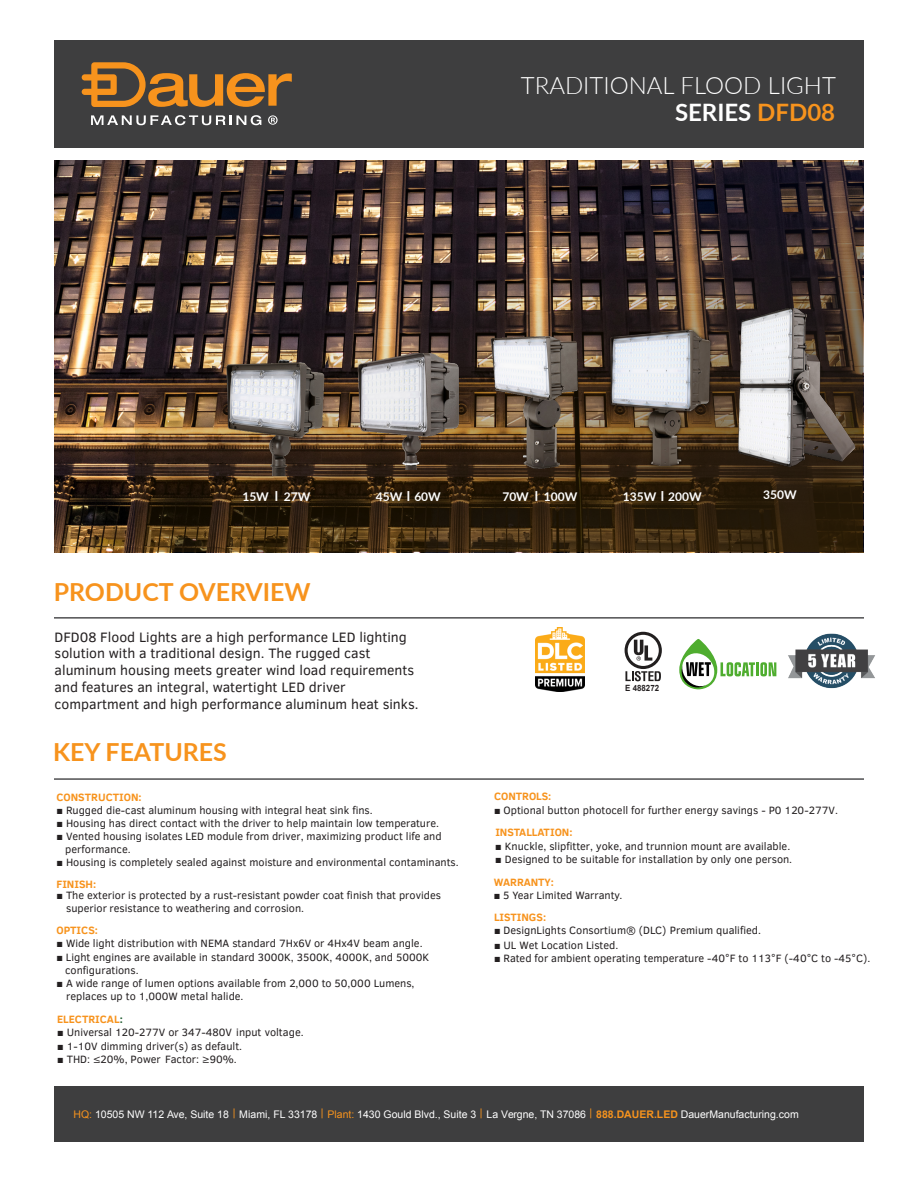
<style>
.page{position:relative;width:918px;height:1188px;background:#fff}
.page>*{position:absolute;margin:0;border:0;box-sizing:border-box;transform-origin:0 0}
.t1{font:700 24.9px "Lato";color:#f7931d}
.t2{font:300 24px "Lato";color:#fff}
.t3{font:700 24px "Lato";color:#fff}
.t4{font:13.95px/16.8px "Clear Sans";color:#231f20}
.t5{font:700 12px "Lato";color:#fff}
.t6{font:10.95px/13px "Clear Sans";color:#231f20}
.t7{font:700 10.95px "Clear Sans";color:#f7931d}
.t8{font:10.5px "Arial";color:#fff}
.t9{font:700 8.55px "Arial";color:#231f20;scale:.92 1}
.s1{color:#f7931d}
.s2{font-size:13.5px}
.s3{color:#235f34}
.s4{font-weight:700;color:#f7931d}
</style>
<div class="page">
<img style="left:54px;top:161px;width:810px;height:391px">
<img style="left:135px;top:160px;width:728px;height:392px">
<svg style="left:679px;top:639px;width:97px;height:51px"></svg>
<svg style="left:625px;top:632px;width:37px;height:49px"></svg>
<img style="left:788px;top:633px;width:87px;height:56px">
<div style="left:54px;top:40px;width:810px;height:108px;background:#3e3e3f"></div>
<svg style="left:91px;top:115px;width:170px;height:10px"></svg>
<svg style="left:268px;top:115px;width:10px;height:10px"></svg>
<svg style="left:82px;top:62px;width:210px;height:45px"></svg>
<hr style="left:54px;top:778px;width:810px;height:2px;background:#4f4f51">
<div style="left:54px;top:1086px;width:810px;height:56px;background:#3e3e3f"></div>
<hr style="left:54px;top:617px;width:810px;height:2px;background:#4f4f51">
<img style="left:535px;top:628px;width:50px;height:64px">
<img style="left:221px;top:359px;width:111px;height:116px">
<img style="left:485px;top:322px;width:101px;height:156px">
<img style="left:606px;top:317px;width:118px;height:156px">
<img style="left:733px;top:309px;width:124px;height:165px">
<img style="left:354px;top:353px;width:111px;height:116px">
<p class="t2" style="left:521px;top:68px;width:317px">TRADITIONAL FLOOD LIGHT</p>
<p class="t3" style="left:675px;top:94px;width:162px">SERIES <span class="s1">DFD08</span></p>
<p class="t5" style="left:242px;top:487px;width:70px">15W <span class="s2">l</span> 27W</p>
<p class="t5" style="left:376px;top:487px;width:66px">45W <span class="s2">l</span> 60W</p>
<p class="t5" style="left:502px;top:487px;width:76px">70W <span class="s2">l</span> 100W</p>
<p class="t5" style="left:623px;top:487px;width:80px">135W <span class="s2">l</span> 200W</p>
<p class="t5" style="left:763px;top:486px;width:35px">350W</p>
<p class="t1" style="left:54px;top:573px;width:258px">PRODUCT OVERVIEW</p>
<p class="t4" style="left:55px;top:628px;width:366px">DFD08 Flood Lights are a high performance LED lighting solution with a traditional design. The rugged cast aluminum housing meets greater wind load requirements and features an integral, watertight LED driver compartment and high performance aluminum heat sinks.</p>
<p class="t1" style="left:53px;top:734px;width:175px">KEY FEATURES</p>
<p class="t7" style="left:57px;top:789px;width:87px">CONSTRUCTION:</p>
<p class="t6" style="left:57px;top:803px;width:318px">■ Rugged die-cast aluminum housing with integral heat sink fins.</p>
<p class="t6" style="left:57px;top:816px;width:384px">■ Housing has direct contact with the driver to help maintain low temperature.</p>
<p class="t6" style="left:65px;top:830px;width:378px;text-indent:-9px">■ Vented housing isolates LED module from driver, maximizing product life and performance.</p>
<p class="t6" style="left:66px;top:889px;width:376px;text-indent:-10px">■ The exterior is protected by a rust-resistant powder coat finish that provides superior resistance to weathering and corrosion.</p>
<p class="t6" style="left:57px;top:855px;width:404px">■ Housing is completely sealed against moisture and environmental contaminants.</p>
<p class="t7" style="left:57px;top:876px;width:41px">FINISH:</p>
<p class="t7" style="left:57px;top:923px;width:43px">OPTICS:</p>
<p class="t6" style="left:57px;top:937px;width:368px">■ Wide light distribution with NEMA standard 7Hx6V or 4Hx4V beam angle.</p>
<p class="t6" style="left:66px;top:976px;width:350px;text-indent:-10px">■ A wide range of lumen options available from 2,000 to 50,000 Lumens, replaces up to 1,000W metal halide.</p>
<p class="t7" style="left:57px;top:1011px;width:67px">ELECTRICAL<span class="s3">:</span></p>
<p class="t6" style="left:57px;top:1026px;width:248px">■ Universal 120-277V or 347-480V input voltage.</p>
<p class="t6" style="left:57px;top:1039px;width:187px">■ 1-10V dimming driver(s) as default.</p>
<p class="t6" style="left:65px;top:951px;width:366px;text-indent:-9px">■ Light engines are available in standard 3000K, 3500K, 4000K, and 5000K configurations.</p>
<p class="t6" style="left:57px;top:1052px;width:181px">■ THD: ≤20%, Power Factor: ≥90%.</p>
<p class="t9" style="left:625px;top:682px;width:38px">E 488272</p>
<p class="t7" style="left:494px;top:789px;width:59px">CONTROLS:</p>
<p class="t6" style="left:494px;top:799px;width:345px;line-height:22px">■ Optional button photocell for further energy savings - P0 120-277V.<br><span class="s4">INSTALLATION:</span></p>
<p class="t6" style="left:495px;top:840px;width:296px">■ Knuckle, slipfitter, yoke, and trunnion mount are available.</p>
<p class="t6" style="left:495px;top:853px;width:298px">■ Designed to be suitable for installation by only one person.</p>
<p class="t7" style="left:494px;top:874px;width:62px">WARRANTY:</p>
<p class="t6" style="left:494px;top:888px;width:130px">■ 5 Year Limited Warranty.</p>
<p class="t7" style="left:494px;top:909px;width:54px">LISTINGS:</p>
<p class="t6" style="left:494px;top:924px;width:269px">■ DesignLights Consortium® (DLC) Premium qualified.</p>
<p class="t6" style="left:494px;top:938px;width:126px">■ UL Wet Location Listed.</p>
<p class="t6" style="left:494px;top:951px;width:378px">■ Rated for ambient operating temperature -40°F to 113°F (-40°C to -45°C).</p>
<p class="t8" style="left:73px;top:1107px;width:727px"><span class="s1">HQ:</span> 10505 NW 112 Ave, Suite 18 <span class="s1">|</span> Miami, FL 33178 <span class="s1">| Plant:</span> 1430 Gould Blvd., Suite 3 <span class="s1">|</span> La Vergne, TN 37086 <span class="s1">|</span> <span class="s4">888.DAUER.LED</span> DauerManufacturing.com</p>
</div>
